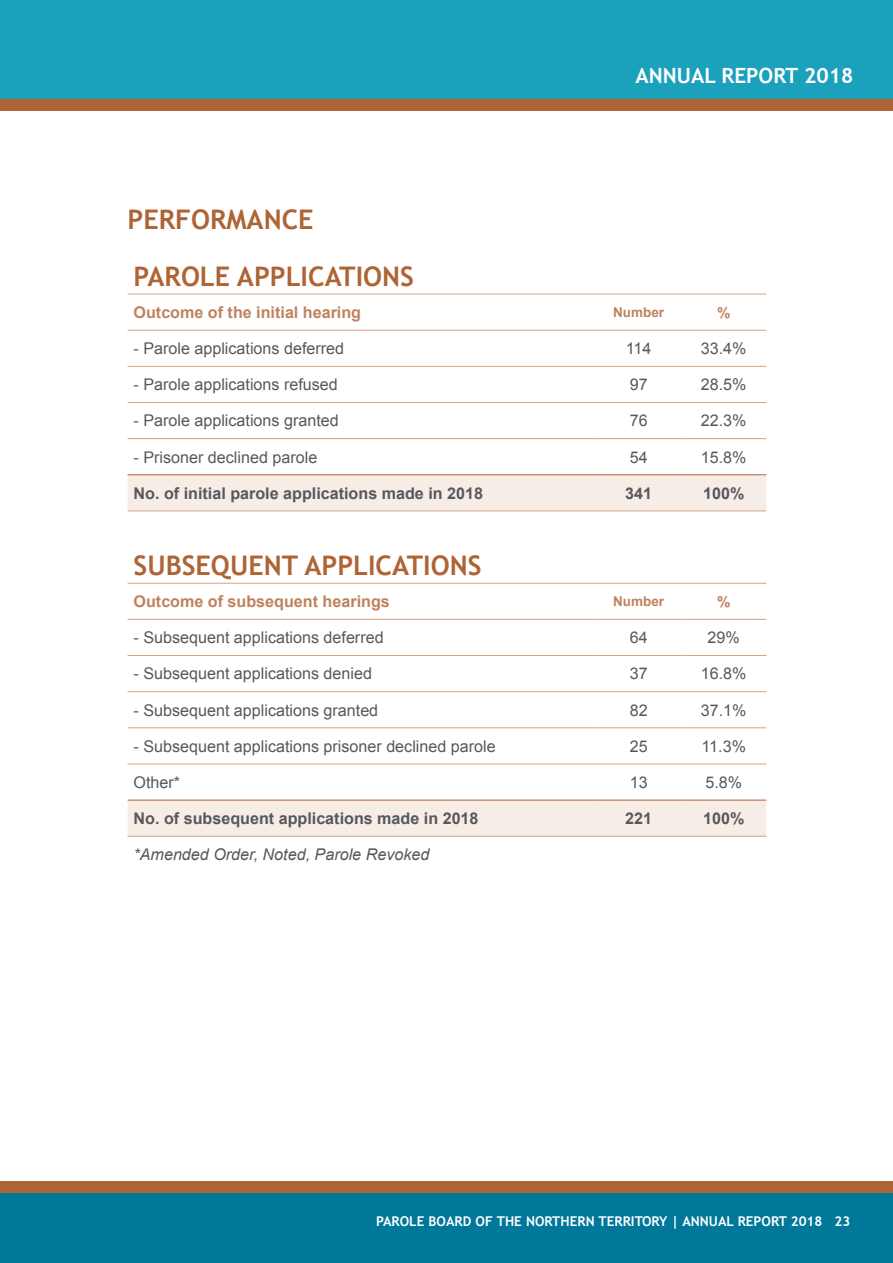
<style>
.page{position:relative;width:893px;height:1263px;background:#fff}
.page>*{position:absolute;margin:0;border:0;box-sizing:border-box;transform-origin:0 0}
.t1{font:700 27px "Trebuchet MS";color:#ae6434}
.t2{font:700 21px "Trebuchet MS";color:#fff}
.t3{font:16.2px "Arial";color:#57585b}
.t4{font:700 16.2px "Arial";color:#57585b}
.t5{font:700 16.2px "Arial";color:#be835d}
.t6{font:italic 16.2px "Arial";color:#57585b}
.t7{font:700 15px "Arial";color:#be835d}
.t8{font:700 13.5px "Trebuchet MS";color:#fff}
.t9{font:700 13.5px "Arial";color:#be835d}
</style>
<div class="page">
<div style="left:0;top:0;width:893px;height:105px;background:#1ca1bd"></div>
<div style="left:0;top:99px;width:893px;height:11px;background:#ae6434"></div>
<div style="left:0;top:1185px;width:893px;height:78px;background:#01789a"></div>
<div style="left:0;top:1181px;width:893px;height:11px;background:#ae6434"></div>
<svg style="left:128px;top:475px;width:638px;height:361px"></svg>
<hr style="left:128px;top:474px;width:468px;height:1px;background:#ae6434">
<hr style="left:596px;top:474px;width:85px;height:1px;background:#ae6434">
<hr style="left:681px;top:474px;width:85px;height:1px;background:#ae6434">
<hr style="left:128px;top:294px;width:468px;height:1px;background:#d0a485">
<hr style="left:596px;top:294px;width:85px;height:1px;background:#d0a485">
<hr style="left:681px;top:294px;width:85px;height:1px;background:#d0a485">
<hr style="left:128px;top:330px;width:468px;height:1px;background:#d0a485">
<hr style="left:596px;top:330px;width:85px;height:1px;background:#d0a485">
<hr style="left:681px;top:330px;width:85px;height:1px;background:#d0a485">
<hr style="left:128px;top:366px;width:468px;height:1px;background:#d0a485">
<hr style="left:596px;top:366px;width:85px;height:1px;background:#d0a485">
<hr style="left:681px;top:366px;width:85px;height:1px;background:#d0a485">
<hr style="left:128px;top:402px;width:468px;height:1px;background:#d0a485">
<hr style="left:596px;top:402px;width:85px;height:1px;background:#d0a485">
<hr style="left:681px;top:402px;width:85px;height:1px;background:#d0a485">
<hr style="left:128px;top:438px;width:468px;height:1px;background:#d0a485">
<hr style="left:596px;top:438px;width:85px;height:1px;background:#d0a485">
<hr style="left:681px;top:438px;width:85px;height:1px;background:#d0a485">
<hr style="left:128px;top:510px;width:468px;height:1px;background:#d0a485">
<hr style="left:596px;top:510px;width:85px;height:1px;background:#d0a485">
<hr style="left:681px;top:510px;width:85px;height:1px;background:#d0a485">
<hr style="left:128px;top:583px;width:468px;height:1px;background:#d0a485">
<hr style="left:596px;top:583px;width:85px;height:1px;background:#d0a485">
<hr style="left:681px;top:583px;width:85px;height:1px;background:#d0a485">
<hr style="left:128px;top:800px;width:468px;height:1px;background:#ae6434">
<hr style="left:596px;top:800px;width:85px;height:1px;background:#ae6434">
<hr style="left:681px;top:800px;width:85px;height:1px;background:#ae6434">
<hr style="left:128px;top:836px;width:468px;height:1px;background:#d0a485">
<hr style="left:596px;top:836px;width:85px;height:1px;background:#d0a485">
<hr style="left:681px;top:836px;width:85px;height:1px;background:#d0a485">
<hr style="left:128px;top:619px;width:468px;height:1px;background:#d0a485">
<hr style="left:596px;top:619px;width:85px;height:1px;background:#d0a485">
<hr style="left:681px;top:619px;width:85px;height:1px;background:#d0a485">
<hr style="left:128px;top:655px;width:468px;height:1px;background:#d0a485">
<hr style="left:596px;top:655px;width:85px;height:1px;background:#d0a485">
<hr style="left:681px;top:655px;width:85px;height:1px;background:#d0a485">
<hr style="left:128px;top:691px;width:468px;height:1px;background:#d0a485">
<hr style="left:596px;top:691px;width:85px;height:1px;background:#d0a485">
<hr style="left:681px;top:691px;width:85px;height:1px;background:#d0a485">
<hr style="left:128px;top:727px;width:468px;height:1px;background:#d0a485">
<hr style="left:596px;top:727px;width:85px;height:1px;background:#d0a485">
<hr style="left:681px;top:727px;width:85px;height:1px;background:#d0a485">
<hr style="left:128px;top:763px;width:468px;height:1px;background:#d0a485">
<hr style="left:596px;top:763px;width:85px;height:1px;background:#d0a485">
<hr style="left:681px;top:763px;width:85px;height:1px;background:#d0a485">
<p class="t1" style="left:128px;top:203px;width:188px">PERFORMANCE</p>
<p class="t2" style="left:635px;top:63px;width:219px">ANNUAL REPORT 2018</p>
<p class="t1" style="left:134px;top:259px;width:282px">PAROLE APPLICATIONS</p>
<p class="t5" style="left:134px;top:302px;width:229px">Outcome of the initial hearing</p>
<p class="t9" style="left:613px;top:303px;width:53px">Number</p>
<p class="t7" style="left:717px;top:302px;width:15px">%</p>
<p class="t3" style="left:134px;top:338px;width:212px">- Parole applications deferred</p>
<p class="t3" style="left:626px;top:338px;width:27px">114</p>
<p class="t3" style="left:701px;top:338px;width:47px">33.4%</p>
<p class="t3" style="left:134px;top:374px;width:206px">- Parole applications refused</p>
<p class="t3" style="left:630px;top:374px;width:19px">97</p>
<p class="t3" style="left:701px;top:374px;width:47px">28.5%</p>
<p class="t3" style="left:134px;top:410px;width:207px">- Parole applications granted</p>
<p class="t3" style="left:630px;top:410px;width:19px">76</p>
<p class="t3" style="left:701px;top:410px;width:47px">22.3%</p>
<p class="t3" style="left:134px;top:446px;width:185px">- Prisoner declined parole</p>
<p class="t3" style="left:630px;top:446px;width:19px">54</p>
<p class="t3" style="left:701px;top:446px;width:47px">15.8%</p>
<p class="t4" style="left:134px;top:482px;width:351px">No. of initial parole applications made in 2018</p>
<p class="t4" style="left:625px;top:482px;width:28px">341</p>
<p class="t4" style="left:703px;top:482px;width:43px">100%</p>
<p class="t1" style="left:134px;top:549px;width:349px">SUBSEQUENT APPLICATIONS</p>
<p class="t5" style="left:134px;top:591px;width:258px">Outcome of subsequent hearings</p>
<p class="t9" style="left:613px;top:593px;width:53px">Number</p>
<p class="t7" style="left:717px;top:592px;width:15px">%</p>
<p class="t3" style="left:134px;top:627px;width:252px">- Subsequent applications deferred</p>
<p class="t3" style="left:630px;top:627px;width:19px">64</p>
<p class="t3" style="left:708px;top:627px;width:34px">29%</p>
<p class="t3" style="left:134px;top:663px;width:240px">- Subsequent applications denied</p>
<p class="t3" style="left:630px;top:663px;width:19px">37</p>
<p class="t3" style="left:701px;top:663px;width:47px">16.8%</p>
<p class="t3" style="left:134px;top:699px;width:246px">- Subsequent applications granted</p>
<p class="t3" style="left:630px;top:699px;width:19px">82</p>
<p class="t3" style="left:701px;top:699px;width:47px">37.1%</p>
<p class="t3" style="left:134px;top:735px;width:364px">- Subsequent applications prisoner declined parole</p>
<p class="t3" style="left:630px;top:735px;width:19px">25</p>
<p class="t3" style="left:701px;top:735px;width:46px">11.3%</p>
<p class="t3" style="left:134px;top:771px;width:48px">Other*</p>
<p class="t3" style="left:630px;top:771px;width:19px">13</p>
<p class="t3" style="left:705px;top:771px;width:38px">5.8%</p>
<p class="t4" style="left:134px;top:808px;width:346px">No. of subsequent applications made in 2018</p>
<p class="t4" style="left:625px;top:808px;width:28px">221</p>
<p class="t4" style="left:703px;top:808px;width:43px">100%</p>
<p class="t6" style="left:134px;top:844px;width:297px">*Amended Order, Noted, Parole Revoked</p>
<p class="t8" style="left:376px;top:1213px;width:476px">PAROLE BOARD OF THE NORTHERN TERRITORY | ANNUAL REPORT 2018 23</p>
</div>
